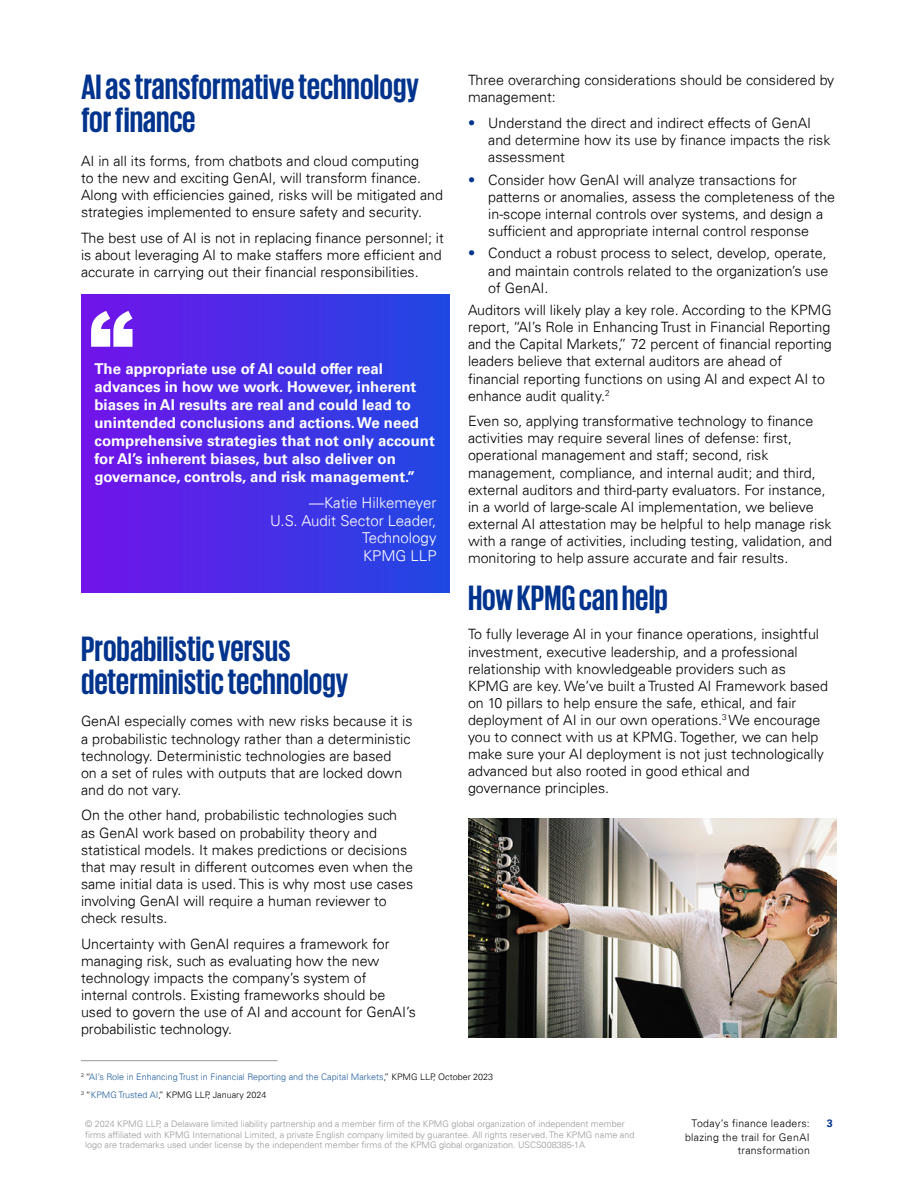
<style>
.page{position:relative;width:918px;height:1188px;background:#fff}
.page>*{position:absolute;margin:0;border:0;box-sizing:border-box;transform-origin:0 0}
.t1{font:900 90px "Arial";color:#fff}
.t2{font:700 36px/33px "KPMG";color:#00338d}
.t3{font:700 15px/18px "Univers 65";color:#fff}
.t4{font:300 15px/17.7px "Univers 45";color:#fff;text-align:right}
.t5{font:300 14.25px/17.1px "Univers 45";color:#000}
.t6{font:700 10.8px "Univers 65";color:#00338d}
.t7{font:300 10.5px/13.6px "Univers 45";letter-spacing:.03em;color:#000;text-align:right}
.t8{font:300 9px/10.8px "Univers 45";color:#989898}
.t9{font:300 9px/18px "Univers 45";color:#215e9e}
.s1{color:#00338d}
.s2{color:#000}
</style>
<div class="page">
<div style="left:81px;top:295px;width:369px;height:298px;background:linear-gradient(to right,#7213ea,#1f49e2)"></div>
<img style="left:468px;top:818px;width:369px;height:219px">
<hr style="left:81px;top:1060px;width:197px;height:1px;background:#989898">
<h2 class="t2" style="left:81px;top:69px;width:339px">AI as transformative technology for finance</h2>
<p class="t5" style="left:81px;top:152px;width:364px">AI in all its forms, from chatbots and cloud computing<br>to the new and exciting GenAI, will transform finance.<br>Along with efficiencies gained, risks will be mitigated and strategies implemented to ensure safety and security.</p>
<p class="t5" style="left:81px;top:229px;width:364px">The best use of AI is not in replacing finance personnel; it is about leveraging AI to make staffers more efficient and accurate in carrying out their financial responsibilities.</p>
<h1 class="t1" style="left:89px;top:279px;width:47px">“</h1>
<p class="t3" style="left:94px;top:359px;width:342px">The appropriate use of AI could offer real advances in how we work. However, inherent biases in AI results are real and could lead to unintended conclusions and actions. We need comprehensive strategies that not only account for AI’s inherent biases, but also deliver on governance, controls, and risk management.”</p>
<p class="t4" style="left:270px;top:494px;width:168px">—Katie Hilkemeyer<br>U.S. Audit Sector Leader,<br>Technology<br>KPMG LLP</p>
<h2 class="t2" style="left:81px;top:631px;width:269px">Probabilistic versus deterministic technology</h2>
<p class="t5" style="left:81px;top:713px;width:333px">GenAI especially comes with new risks because it is a probabilistic technology rather than a deterministic technology. Deterministic technologies are based<br>on a set of rules with outputs that are locked down and do not vary.</p>
<p class="t5" style="left:81px;top:807px;width:334px">On the other hand, probabilistic technologies such as GenAI work based on probability theory and statistical models. It makes predictions or decisions that may result in different outcomes even when the same initial data is used. This is why most use cases involving GenAI will require a human reviewer to check results.</p>
<p class="t5" style="left:81px;top:935px;width:336px">Uncertainty with GenAI requires a framework for managing risk, such as evaluating how the new technology impacts the company’s system of internal controls. Existing frameworks should be used to govern the use of AI and account for GenAI’s probabilistic technology.</p>
<p class="t5" style="left:468px;top:72px;width:368px">Three overarching considerations should be considered by management:</p>
<p class="t5" style="left:488px;top:114px;width:344px;text-indent:-20px"><span class="s1">•</span> Understand the direct and indirect effects of GenAI and determine how its use by finance impacts the risk assessment</p>
<p class="t5" style="left:488px;top:171px;width:348px;text-indent:-20px"><span class="s1">•</span> Consider how GenAI will analyze transactions for patterns or anomalies, assess the completeness of the in-scope internal controls over systems, and design a sufficient and appropriate internal control response</p>
<p class="t5" style="left:488px;top:245px;width:342px;text-indent:-20px"><span class="s1">•</span> Conduct a robust process to select, develop, operate, and maintain controls related to the organization’s use of GenAI.</p>
<p class="t5" style="left:468px;top:302px;width:365px">Auditors will likely play a key role. According to the KPMG report, “AI’s Role in Enhancing Trust in Financial Reporting and the Capital Markets,” 72 percent of financial reporting leaders believe that external auditors are ahead of financial reporting functions on using AI and expect AI to enhance audit quality.<sup>2</sup></p>
<p class="t5" style="left:468px;top:413px;width:366px">Even so, applying transformative technology to finance activities may require several lines of defense: first, operational management and staff; second, risk management, compliance, and internal audit; and third, external auditors and third-party evaluators. For instance, in a world of large-scale AI implementation, we believe external AI attestation may be helpful to help manage risk with a range of activities, including testing, validation, and monitoring to help assure accurate and fair results.</p>
<h2 class="t2" style="left:468px;top:580px;width:202px">How KPMG can help</h2>
<p class="t5" style="left:468px;top:626px;width:362px">To fully leverage AI in your finance operations, insightful investment, executive leadership, and a professional relationship with knowledgeable providers such as KPMG are key. We’ve built a Trusted AI Framework based on 10 pillars to help ensure the safe, ethical, and fair deployment of AI in our own operations.<sup>3</sup> We encourage you to connect with us at KPMG. Together, we can help make sure your AI deployment is not just technologically advanced but also rooted in good ethical and<br>governance principles.</p>
<p class="t9" style="left:81px;top:1068px;width:414px"><sup>2</sup> <span class="s2">“</span>AI’s Role in Enhancing Trust in Financial Reporting and the Capital Markets<span class="s2">,” KPMG LLP, October 2023<br></span><sup>3</sup> <span class="s2">“</span>KPMG Trusted AI<span class="s2">,” KPMG LLP, January 2024</span></p>
<p class="t8" style="left:85px;top:1118px;width:551px">© 2024 KPMG LLP, a Delaware limited liability partnership and a member firm of the KPMG global organization of independent member firms affiliated with KPMG International Limited, a private English company limited by guarantee. All rights reserved. The KPMG name and logo are trademarks used under license by the independent member firms of the KPMG global organization. USCS008385-1A</p>
<p class="t7" style="left:692px;top:1116px;width:120px">Today’s finance leaders:</p>
<p class="t6" style="left:827px;top:1117px;width:8px">3</p>
<p class="t7" style="left:685px;top:1130px;width:126px">blazing the trail for GenAI transformation</p>
</div>
